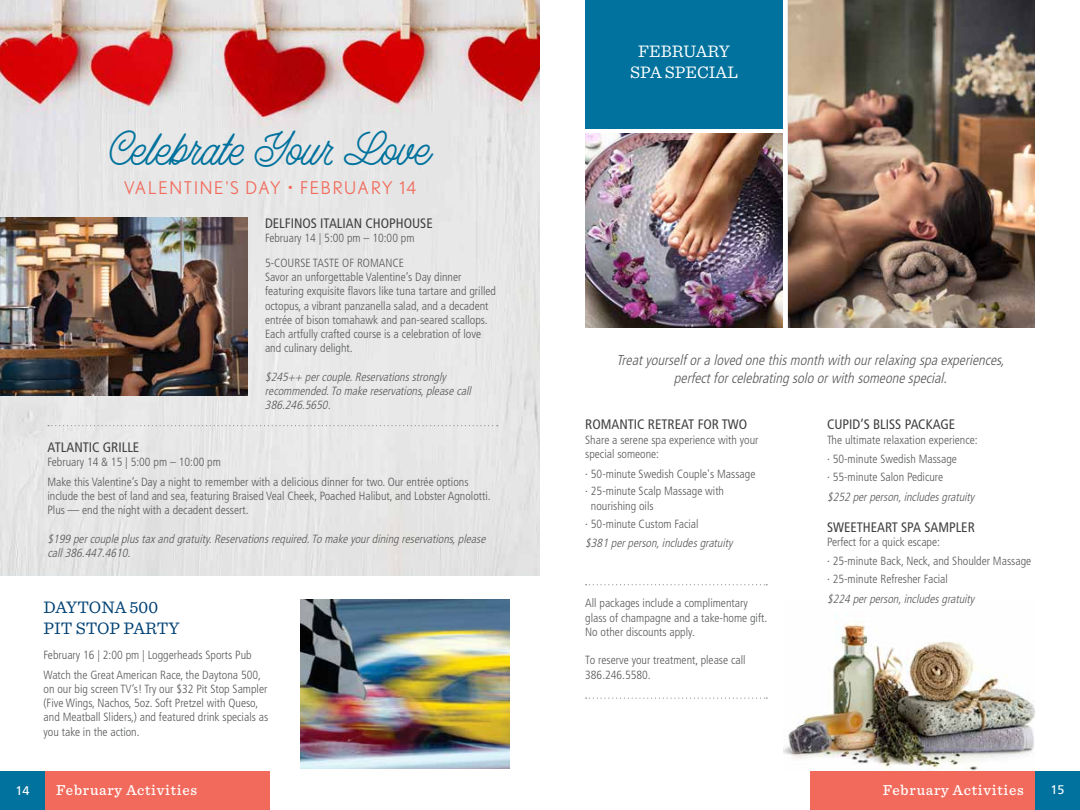
<style>
.page{position:relative;width:1080px;height:810px;background:#fff}
.page>*{position:absolute;margin:0;border:0;box-sizing:border-box;transform-origin:0 0}
.t1{font:40px "Lazy Ride Script";color:#00729d}
.t2{font:17.5px "Nobel";letter-spacing:.1em;color:#f26a5b}
.t3{font:17.5px/21px "Sentinel";letter-spacing:-.005em;color:#004174}
.t4{font:17.5px/21px "Sentinel";color:#fff;text-align:center}
.t5{font:500 15px "Sentinel";letter-spacing:.05em;color:#fff}
.t6{font:italic 300 condensed 14.38px/17.2px "Frutiger LT Std";color:#58595b;text-align:center}
.t7{font:condensed 13.75px "Frutiger LT Std";color:#414042}
.t8{font:12.5px "Frutiger LT Std";color:#fff}
.t9{font:300 condensed 11.88px/14.2px "Frutiger LT Std";color:#58595b}
.t10{font:italic 300 condensed 11.88px/14.2px "Frutiger LT Std";color:#58595b}
</style>
<div class="page">
<img style="left:784px;top:615px;width:251px;height:156px">
<img style="left:0;top:0;width:540px;height:576px">
<img style="left:0;top:218px;width:248px;height:178px">
<img style="left:789px;top:0;width:246px;height:327px">
<div style="left:585px;top:0;width:198px;height:129px;background:#00729d"></div>
<img style="left:585px;top:133px;width:198px;height:194px">
<img style="left:301px;top:599px;width:208px;height:170px">
<svg style="left:48px;top:425px;width:450px;height:1px"></svg>
<svg style="left:586px;top:584px;width:181px;height:1px"></svg>
<svg style="left:586px;top:698px;width:181px;height:1px"></svg>
<div style="left:1024px;top:771px;width:56px;height:39px;background:#00729d"></div>
<div style="left:0;top:771px;width:56px;height:39px;background:#00729d"></div>
<div style="left:810px;top:771px;width:225px;height:39px;background:#f26a5b"></div>
<div style="left:45px;top:771px;width:225px;height:39px;background:#f26a5b"></div>
<h1 class="t1" style="left:110px;top:128px;width:322px">Celebrate Your Love</h1>
<h2 class="t2" style="left:124px;top:177px;width:294px">VALENTINE'S DAY • FEBRUARY 14</h2>
<p class="t7" style="left:265px;top:215px;width:169px">DELFINOS ITALIAN CHOPHOUSE</p>
<p class="t9" style="left:265px;top:226px;width:151px;line-height:24.6px">February 14 | 5:00 pm – 10:00 pm<br>5-COURSE TASTE OF ROMANCE</p>
<p class="t9" style="left:265px;top:270px;width:233px">Savor an unforgettable Valentine’s Day dinner featuring exquisite flavors like tuna tartare and grilled octopus, a vibrant panzanella salad, and a decadent entrée of bison tomahawk and pan-seared scallops.<br>Each artfully crafted course is a celebration of love and culinary delight.</p>
<p class="t10" style="left:265px;top:370px;width:210px">$245++ percouple.Reservationsstrongly recommended.To makereservations,pleasecall<br>386.246.5650.</p>
<p class="t7" style="left:48px;top:439px;width:93px">ATLANTIC GRILLE</p>
<p class="t9" style="left:48px;top:452px;width:423px;line-height:19.6px">February 14 &amp; 15 | 5:00 pm – 10:00 pm<br>Make this Valentine’s Day a night to remember with a delicious dinner for two. Our entrée options</p>
<p class="t9" style="left:48px;top:489px;width:445px">include the best of land and sea, featuring Braised Veal Cheek, Poached Halibut, and Lobster Agnolotti.<br>Plus — end the night with a decadent dessert.</p>
<p class="t10" style="left:47px;top:532px;width:442px">$199 percoupleplustaxand gratuity.Reservationsrequired.To makeyourdining reservations,please call386.447.4610.</p>
<h2 class="t3" style="left:44px;top:595px;width:137px">DAYTONA 500<br>PIT STOP PARTY</h2>
<p class="t9" style="left:44px;top:645px;width:219px;line-height:19.6px">February 16 | 2:00 pm | Loggerheads Sports Pub<br>Watch the Great American Race, the Daytona 500,</p>
<p class="t9" style="left:44px;top:682px;width:226px">on our big screen TV’s! Try our $32 Pit Stop Sampler (Five Wings, Nachos, 5oz. Soft Pretzel with Queso, and Meatball Sliders,) and featured drink specials as you take in the action.</p>
<h2 class="t4" style="left:630px;top:40px;width:109px">FEBRUARY<br>SPA SPECIAL</h2>
<p class="t6" style="left:617px;top:352px;width:393px">Treatyourselforaloved onethismonth with ourrelaxing spaexperiences, perfectforcelebrating solo orwith someonespecial.</p>
<p class="t7" style="left:827px;top:417px;width:130px">CUPID’S BLISS PACKAGE</p>
<p class="t9" style="left:827px;top:430px;width:152px;line-height:19.6px">The ultimate relaxation experience: · 50-minute Swedish Massage</p>
<p class="t9" style="left:827px;top:470px;width:118px">· 55-minute Salon Pedicure</p>
<p class="t10" style="left:827px;top:490px;width:152px">$252 perperson,includesgratuity</p>
<p class="t7" style="left:827px;top:519px;width:149px">SWEETHEART SPA SAMPLER</p>
<p class="t9" style="left:827px;top:532px;width:206px;line-height:19.6px">Perfect for a quick escape:<br>· 25-minute Back, Neck, and Shoulder Massage</p>
<p class="t9" style="left:827px;top:572px;width:122px">· 25-minute Refresher Facial</p>
<p class="t10" style="left:827px;top:592px;width:152px">$224 perperson,includesgratuity</p>
<p class="t7" style="left:585px;top:417px;width:163px">ROMANTIC RETREAT FOR TWO</p>
<p class="t9" style="left:585px;top:433px;width:175px">Share a serene spa experience with your special someone:</p>
<p class="t9" style="left:585px;top:465px;width:172px;line-height:17.9px">· 50-minute Swedish Couple's Massage · 25-minute Scalp Massage with</p>
<p class="t9" style="left:585px;top:497px;width:115px;line-height:17.9px;text-indent:6px">nourishing oils<br>· 50-minute Custom Facial</p>
<p class="t10" style="left:585px;top:536px;width:152px">$381 perperson,includesgratuity</p>
<p class="t9" style="left:585px;top:596px;width:184px">All packages include a complimentary glass of champagne and a take-home gift.<br>No other discounts apply.</p>
<p class="t9" style="left:585px;top:653px;width:162px">To reserve your treatment, please call<br>386.246.5580.</p>
<p class="t8" style="left:16px;top:783px;width:15px">14</p>
<p class="t5" style="left:56px;top:778px;width:142px">February Activities</p>
<p class="t5" style="left:883px;top:778px;width:142px">February Activities</p>
<p class="t8" style="left:1051px;top:782px;width:15px">15</p>
</div>
